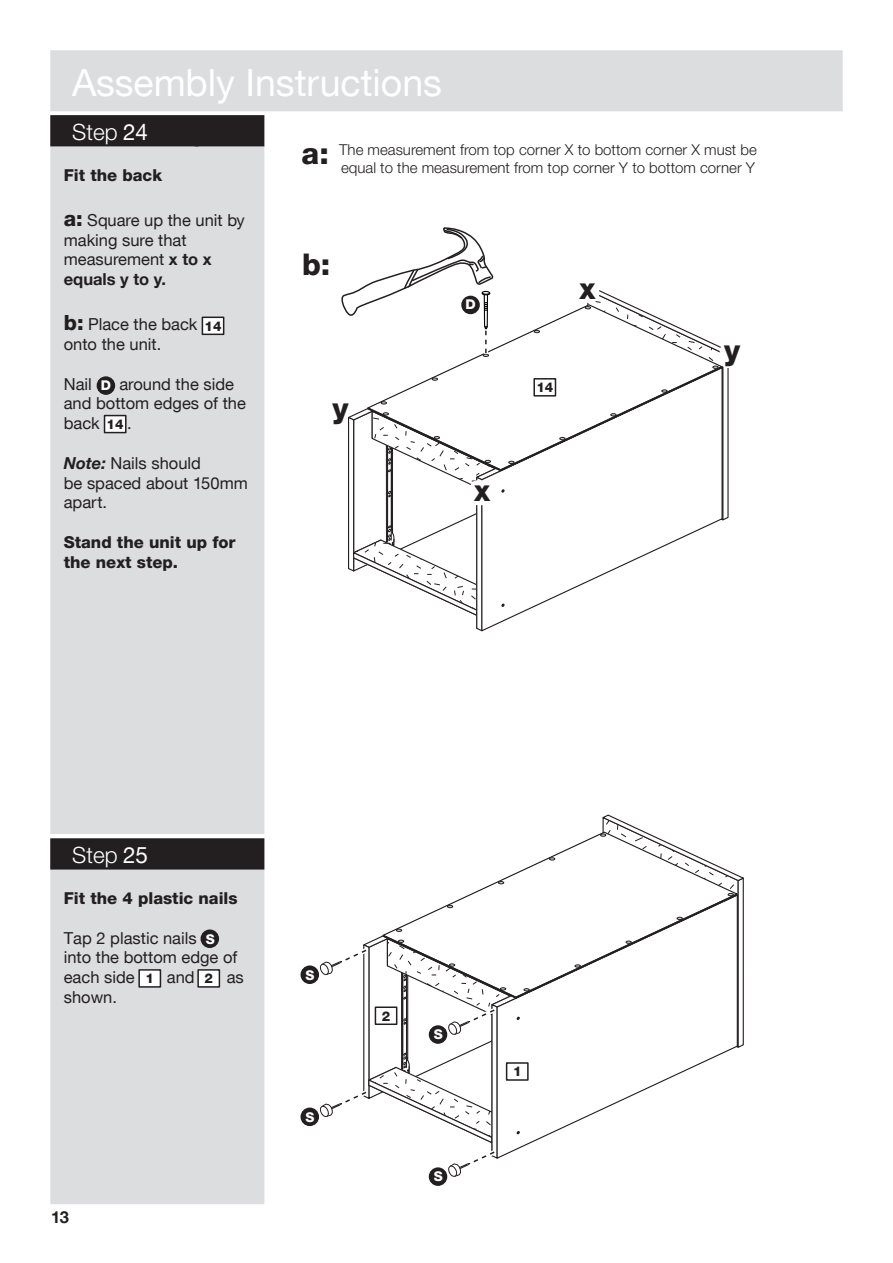
<style>
.page{position:relative;width:893px;height:1263px;background:#fff}
.page>*{position:absolute;margin:0;border:0;box-sizing:border-box;transform-origin:0 0}
.t1{font:37.5px "Helvetica Neue CE";color:#fff}
.t2{font:800 30px "Helvetica Neue CE";color:#231f20}
.t3{font:300 22.5px "Helvetica Neue CE";color:#fff}
.t4{font:16.5px/19.8px "Helvetica Neue CE";color:#231f20}
.t5{font:800 16.5px/19.8px "Helvetica Neue CE";color:#231f20}
.t6{font:700 16.5px "Helvetica Neue CE";color:#231f20}
.t7{font:300 15px/18px "Helvetica Neue CE";color:#231f20;text-align:right}
.t8{font:800 13.5px "Helvetica Neue CE";color:#231f20}
.t9{font:800 13.5px "Helvetica Neue CE";color:#fff}
.s1{font-weight:400}
.s2{font-weight:800;font-size:21px}
.s3{font-weight:700}
.s4{font-weight:700;font-style:italic}
</style>
<div class="page">
<div style="left:51px;top:51px;width:791px;height:60px;background:#dcdddf"></div>
<div style="left:50px;top:50px;width:793px;height:61px;border:2px solid #dcdddf"></div>
<div style="left:51px;top:146px;width:213px;height:1057px;background:#dcdddf"></div>
<div style="left:50px;top:145px;width:214px;height:1059px;border:2px solid #dcdddf"></div>
<div style="left:51px;top:116px;width:213px;height:30px;background:#231f20"></div>
<div style="left:50px;top:115px;width:214px;height:31px;border:2px solid #231f20"></div>
<svg style="left:50px;top:834px;width:215px;height:5px"></svg>
<div style="left:51px;top:839px;width:213px;height:30px;background:#231f20"></div>
<div style="left:50px;top:838px;width:214px;height:31px;border:2px solid #231f20"></div>
<div style="left:202px;top:317px;width:22px;height:17px;background:#fff"></div>
<div style="left:202px;top:317px;width:22px;height:18px;border:2px solid #231f20"></div>
<div style="left:97px;top:377px;width:17px;height:17px;background:#231f20;border-radius:50%"></div>
<div style="left:97px;top:376px;width:18px;height:19px;border:2px solid #231f20;border-radius:50%"></div>
<div style="left:105px;top:416px;width:21px;height:17px;background:#fff"></div>
<div style="left:104px;top:415px;width:23px;height:18px;border:2px solid #231f20"></div>
<svg style="left:341px;top:227px;width:388px;height:405px"></svg>
<div style="left:462px;top:296px;width:17px;height:17px;background:#231f20;border-radius:50%"></div>
<div style="left:461px;top:296px;width:19px;height:18px;border:2px solid #231f20;border-radius:50%"></div>
<div style="left:470px;top:481px;width:23px;height:24px;background:#fff;border-radius:7px"></div>
<div style="left:470px;top:480px;width:24px;height:25px;border:1px solid #fff;border-radius:7px"></div>
<div style="left:576px;top:278px;width:23px;height:24px;background:#fff;border-radius:7px"></div>
<div style="left:575px;top:278px;width:24px;height:25px;border:1px solid #fff;border-radius:7px"></div>
<div style="left:720px;top:344px;width:23px;height:23px;background:#fff;border-radius:7px"></div>
<div style="left:720px;top:343px;width:24px;height:25px;border:1px solid #fff;border-radius:7px"></div>
<div style="left:534px;top:379px;width:21px;height:17px;background:#fff"></div>
<div style="left:533px;top:378px;width:23px;height:19px;border:2px solid #231f20"></div>
<div style="left:299px;top:964px;width:22px;height:21px;border:4px solid #fff;border-radius:50%"></div>
<div style="left:299px;top:1106px;width:22px;height:21px;border:4px solid #fff;border-radius:50%"></div>
<div style="left:301px;top:966px;width:17px;height:17px;background:#231f20;border-radius:50%"></div>
<div style="left:301px;top:965px;width:18px;height:19px;border:2px solid #231f20;border-radius:50%"></div>
<div style="left:301px;top:1108px;width:17px;height:17px;background:#231f20;border-radius:50%"></div>
<div style="left:301px;top:1107px;width:18px;height:19px;border:2px solid #231f20;border-radius:50%"></div>
<div style="left:139px;top:970px;width:21px;height:17px;background:#fff"></div>
<div style="left:138px;top:969px;width:23px;height:19px;border:2px solid #231f20"></div>
<div style="left:198px;top:970px;width:21px;height:17px;background:#fff"></div>
<div style="left:197px;top:969px;width:23px;height:19px;border:2px solid #231f20"></div>
<div style="left:201px;top:930px;width:17px;height:17px;background:#231f20;border-radius:50%"></div>
<div style="left:201px;top:929px;width:18px;height:19px;border:2px solid #231f20;border-radius:50%"></div>
<div style="left:427px;top:1166px;width:22px;height:21px;border:4px solid #fff;border-radius:50%"></div>
<div style="left:429px;top:1168px;width:17px;height:17px;background:#231f20;border-radius:50%"></div>
<div style="left:429px;top:1167px;width:18px;height:19px;border:2px solid #231f20;border-radius:50%"></div>
<svg style="left:315px;top:814px;width:429px;height:368px"></svg>
<div style="left:507px;top:1063px;width:21px;height:17px;background:#fff"></div>
<div style="left:506px;top:1062px;width:23px;height:19px;border:2px solid #231f20"></div>
<div style="left:375px;top:1007px;width:22px;height:17px;background:#fff"></div>
<div style="left:375px;top:1006px;width:22px;height:19px;border:2px solid #231f20"></div>
<p class="t1" style="left:72px;top:60px;width:371px">Assembly Instructions</p>
<p class="t3" style="left:72px;top:118px;width:77px">Step <span class="s1">24</span></p>
<p class="t5" style="left:64px;top:165px;width:100px">Fit the back</p>
<p class="t4" style="left:64px;top:210px;width:182px"><span class="s2">a:</span> Square up the unit by making sure that measurement <span class="s3">x to x equals y to y.</span></p>
<p class="t4" style="left:64px;top:315px;width:135px"><span class="s2">b:</span> Place the back onto the unit.</p>
<p class="t4" style="left:64px;top:374px;width:30px">Nail</p>
<p class="t8" style="left:205px;top:318px;width:19px">14</p>
<p class="t4" style="left:64px;top:374px;width:184px;text-indent:56px">around the side and bottom edges of the back</p>
<p class="t4" style="left:127px;top:414px;width:6px">.</p>
<p class="t4" style="left:64px;top:453px;width:186px"><span class="s4">Note:</span> Nails should<br>be spaced about 150mm apart.</p>
<p class="t5" style="left:64px;top:532px;width:173px">Stand the unit up for the next step.</p>
<p class="t9" style="left:101px;top:377px;width:12px">D</p>
<p class="t8" style="left:107px;top:416px;width:19px">14</p>
<p class="t7" style="left:302px;top:141px;width:457px">The measurement from top corner X to bottom corner X must be<br><sup>a:</sup> equal to the measurement from top corner Y to bottom corner Y</p>
<p class="t2" style="left:302px;top:246px;width:30px">b:</p>
<p class="t2" style="left:332px;top:390px;width:18px">y</p>
<p class="t9" style="left:465px;top:296px;width:12px">D</p>
<p class="t2" style="left:474px;top:472px;width:18px">x</p>
<p class="t2" style="left:579px;top:270px;width:18px">x</p>
<p class="t8" style="left:536px;top:379px;width:19px">14</p>
<p class="t2" style="left:724px;top:332px;width:18px">y</p>
<p class="t3" style="left:72px;top:841px;width:77px">Step <span class="s1">25</span></p>
<p class="t5" style="left:64px;top:888px;width:175px">Fit the 4 plastic nails</p>
<p class="t4" style="left:64px;top:928px;width:175px">Tap 2 plastic nails<br>into the bottom edge of each side</p>
<p class="t9" style="left:206px;top:930px;width:11px">S</p>
<p class="t4" style="left:167px;top:967px;width:29px">and</p>
<p class="t4" style="left:227px;top:967px;width:19px">as</p>
<p class="t8" style="left:146px;top:970px;width:10px">1</p>
<p class="t8" style="left:205px;top:970px;width:10px">2</p>
<p class="t4" style="left:64px;top:987px;width:55px">shown.</p>
<p class="t6" style="left:51px;top:1207px;width:20px">13</p>
<p class="t9" style="left:306px;top:966px;width:11px">S</p>
<p class="t9" style="left:306px;top:1108px;width:11px">S</p>
<p class="t8" style="left:382px;top:1007px;width:10px">2</p>
<p class="t9" style="left:434px;top:1026px;width:11px">S</p>
<p class="t9" style="left:434px;top:1168px;width:11px">S</p>
<p class="t8" style="left:513px;top:1063px;width:10px">1</p>
</div>
